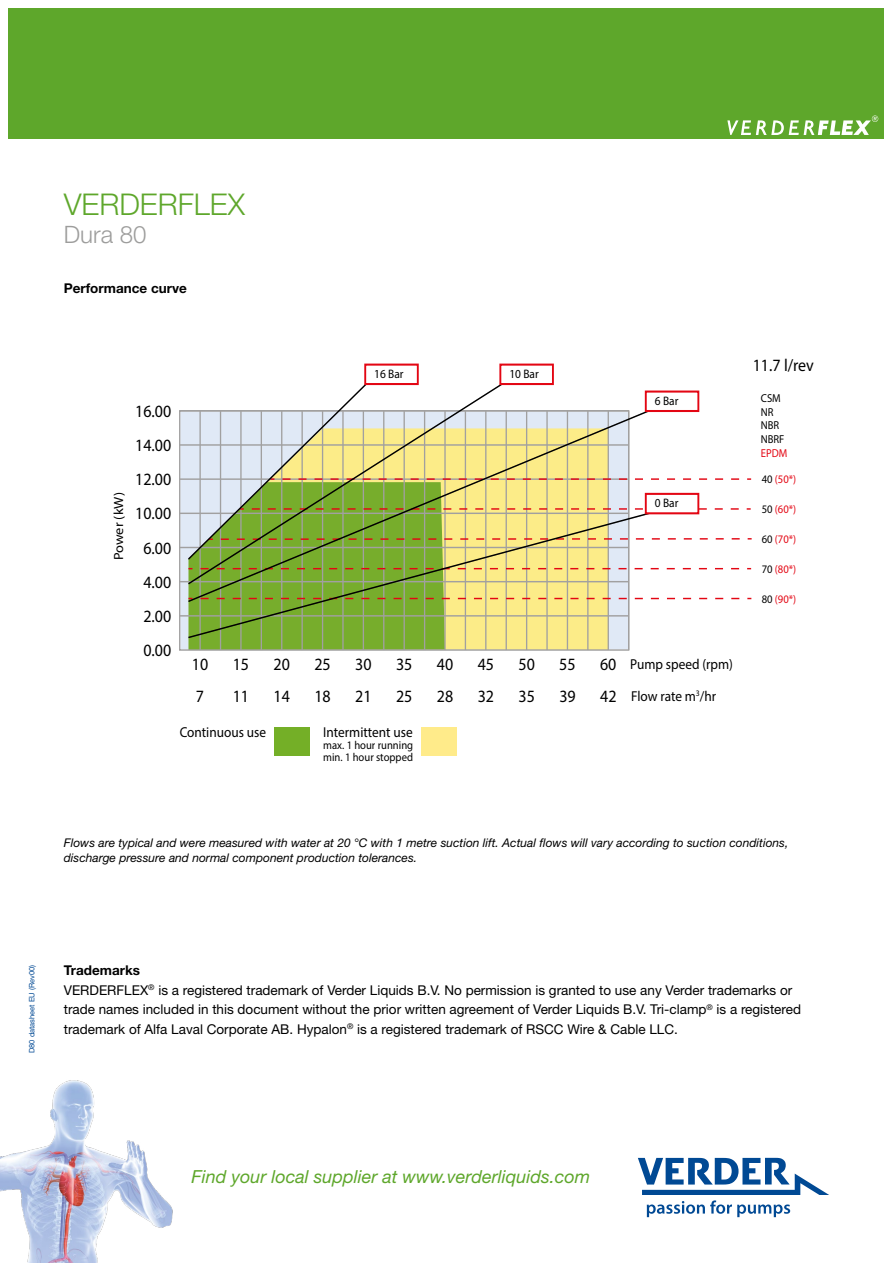
<style>
.page{position:relative;width:893px;height:1263px;background:#fff}
.page>*{position:absolute;margin:0;border:0;box-sizing:border-box;transform-origin:0 0}
.t1{font:300 30px "Helvetica Neue LT Std";color:#5ea72b}
.t2{font:300 24px "Helvetica Neue LT Std";color:#9d9d9c}
.t3{font:italic 18px "Helvetica Neue LT Std";color:#5ea72b}
.t4{font:17.25px/34.2px "Myriad Pro";color:#000;scale:.92 1}
.t5{font:14.4px "Myriad Pro";color:#000;scale:.92 1}
.t6{font:13.5px/19.5px "Helvetica Neue LT Std";color:#000}
.t7{font:700 13.5px "Helvetica Neue LT Std";color:#000}
.t8{font:13.35px "Myriad Pro";letter-spacing:-.01em;color:#000;scale:1.08 1}
.t9{font:12.3px "Myriad Pro";color:#000;scale:.92 1}
.t10{font:italic 12px/15px "Helvetica Neue LT Std";color:#000}
.t11{font:11.55px/13.8px "Myriad Pro";color:#000;scale:.92 1}
.t12{font:11.55px "Myriad Pro";color:#e30613;scale:.92 1}
.t13{font:7.5px "Helvetica Neue LT Std";color:#004994}
.s1{color:#000}
.s2{font-weight:700}
</style>
<div class="page">
<svg style="left:638px;top:1158px;width:191px;height:59px"></svg>
<img style="left:0;top:1080px;width:173px;height:183px">
<div style="left:9px;top:9px;width:875px;height:130px;background:#5ea72b"></div>
<svg style="left:727px;top:116px;width:151px;height:19px"></svg>
<div style="left:421px;top:728px;width:36px;height:28px;background:#ffeb8a"></div>
<div style="left:274px;top:728px;width:36px;height:28px;background:#74af27"></div>
<hr style="left:180px;top:615px;width:449px;height:1px;background:#a1a0a0">
<hr style="left:180px;top:581px;width:449px;height:1px;background:#a1a0a0">
<hr style="left:180px;top:547px;width:449px;height:1px;background:#a1a0a0">
<hr style="left:180px;top:513px;width:449px;height:1px;background:#a1a0a0">
<hr style="left:180px;top:478px;width:449px;height:2px;background:#a1a0a0">
<hr style="left:180px;top:444px;width:449px;height:2px;background:#a1a0a0">
<hr style="left:180px;top:410px;width:449px;height:1px;background:#a1a0a0">
<svg style="left:187px;top:385px;width:553px;height:265px"></svg>
<svg style="left:187px;top:385px;width:323px;height:24px"></svg>
<svg style="left:187px;top:409px;width:464px;height:103px;background:#d7d6a5"></svg>
<svg style="left:187px;top:512px;width:464px;height:127px;background:#aebf67"></svg>
<div style="left:364px;top:364px;width:55px;height:21px;border:2px solid #e30613"></div>
<div style="left:499px;top:364px;width:55px;height:21px;border:2px solid #e30613"></div>
<div style="left:646px;top:392px;width:52px;height:19px;background:#fff"></div>
<div style="left:645px;top:391px;width:54px;height:21px;border:2px solid #e30613"></div>
<div style="left:646px;top:494px;width:52px;height:19px;background:#fff"></div>
<div style="left:645px;top:493px;width:54px;height:21px;border:2px solid #e30613"></div>
<h1 class="t1" style="left:64px;top:185px;width:183px">VERDERFLEX</h1>
<h2 class="t2" style="left:64px;top:220px;width:84px">Dura 80</h2>
<p class="t7" style="left:64px;top:279px;width:125px">Performance curve</p>
<p class="t8" style="left:111px;top:560px;width:65px;rotate:-90deg">Power (kW)</p>
<p class="t9" style="left:374px;top:366px;width:33px">16 Bar</p>
<p class="t9" style="left:509px;top:366px;width:33px">10 Bar</p>
<p class="t4" style="left:135px;top:394px;width:41px">16.00</p>
<p class="t4" style="left:135px;top:428px;width:41px">14.00</p>
<p class="t4" style="left:135px;top:462px;width:41px">12.00</p>
<p class="t4" style="left:135px;top:496px;width:41px">10.00</p>
<p class="t4" style="left:143px;top:530px;width:32px">6.00</p>
<p class="t4" style="left:143px;top:565px;width:32px">4.00</p>
<p class="t4" style="left:143px;top:599px;width:32px">2.00<br>0.00</p>
<p class="t4" style="left:192px;top:647px;width:19px">10</p>
<p class="t4" style="left:233px;top:647px;width:19px">15</p>
<p class="t4" style="left:274px;top:647px;width:19px">20</p>
<p class="t4" style="left:314px;top:647px;width:19px">25</p>
<p class="t4" style="left:355px;top:647px;width:19px">30</p>
<p class="t4" style="left:396px;top:647px;width:19px">35</p>
<p class="t4" style="left:437px;top:647px;width:19px">40</p>
<p class="t4" style="left:478px;top:647px;width:19px">45</p>
<p class="t4" style="left:518px;top:647px;width:19px">50</p>
<p class="t4" style="left:559px;top:647px;width:19px">55</p>
<p class="t4" style="left:600px;top:647px;width:19px">60</p>
<p class="t4" style="left:196px;top:679px;width:10px">7</p>
<p class="t4" style="left:233px;top:679px;width:19px">11</p>
<p class="t4" style="left:274px;top:679px;width:19px">14</p>
<p class="t4" style="left:314px;top:679px;width:19px">18</p>
<p class="t4" style="left:355px;top:679px;width:19px">21</p>
<p class="t4" style="left:396px;top:679px;width:19px">25</p>
<p class="t4" style="left:437px;top:679px;width:19px">28</p>
<p class="t4" style="left:478px;top:679px;width:19px">32</p>
<p class="t4" style="left:518px;top:679px;width:19px">35</p>
<p class="t4" style="left:559px;top:679px;width:19px">39</p>
<p class="t4" style="left:600px;top:679px;width:19px">42</p>
<p class="t5" style="left:180px;top:723px;width:95px">Continuous use</p>
<p class="t5" style="left:323px;top:723px;width:99px">Intermittent use</p>
<p class="t11" style="left:323px;top:739px;width:99px;line-height:11.7px">max. 1 hour running min. 1 hour stopped</p>
<p class="t9" style="left:655px;top:393px;width:27px">6 Bar</p>
<p class="t9" style="left:655px;top:496px;width:27px">0 Bar</p>
<p class="t5" style="left:630px;top:656px;width:113px">Pump speed (rpm)</p>
<p class="t5" style="left:631px;top:687px;width:94px">Flow rate m<sup>3</sup>/hr</p>
<p class="t4" style="left:753px;top:348px;width:68px">11.7 l/rev</p>
<p class="t11" style="left:761px;top:391px;width:27px">CSM<br>NR<br>NBR<br>NBRF</p>
<p class="t12" style="left:761px;top:446px;width:30px">EPDM</p>
<p class="t12" style="left:762px;top:472px;width:39px"><span class="s1">40</span> (50*)</p>
<p class="t12" style="left:762px;top:502px;width:39px"><span class="s1">50</span> (60*)</p>
<p class="t12" style="left:762px;top:532px;width:39px"><span class="s1">60</span> (70*)</p>
<p class="t12" style="left:762px;top:562px;width:39px"><span class="s1">70</span> (80*)</p>
<p class="t12" style="left:762px;top:592px;width:39px"><span class="s1">80</span> (90*)</p>
<p class="t10" style="left:64px;top:835px;width:726px">Flows are typical and were measured with water at 20 °C with 1 metre suction lift. Actual flows will vary according to suction conditions, discharge pressure and normal component production tolerances.</p>
<p class="t13" style="left:27px;top:1053px;width:90px;rotate:-90deg">D80 datasheet EU (Rev00)</p>
<p class="t6" style="left:64px;top:960px;width:739px"><span class="s2">Trademarks<br></span>VERDERFLEX<sup>®</sup> is a registered trademark of Verder Liquids B.V. No permission is granted to use any Verder trademarks or trade names included in this document without the prior written agreement of Verder Liquids B.V. Tri-clamp<sup>®</sup> is a registered trademark of Alfa Laval Corporate AB. Hypalon<sup>®</sup> is a registered trademark of RSCC Wire &amp; Cable LLC.</p>
<h3 class="t3" style="left:191px;top:1166px;width:400px">Find your local supplier at www.verderliquids.com</h3>
</div>
